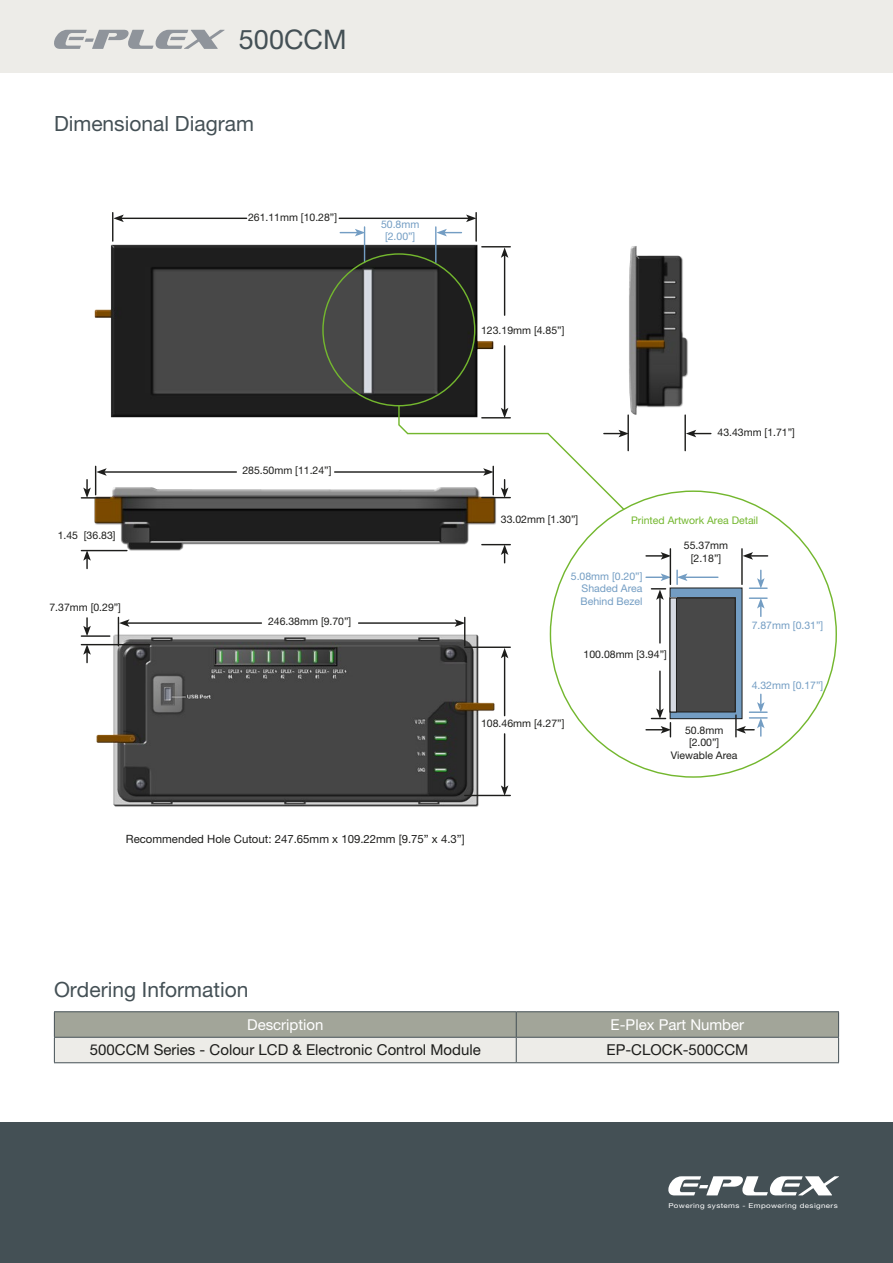
<style>
.page{position:relative;width:893px;height:1263px;background:#fff}
.page>*{position:absolute;margin:0;border:0;box-sizing:border-box;transform-origin:0 0}
.t1{font:27px "Helvetica Neue LT Pro";color:#445055}
.t2{font:21px "Helvetica Neue LT Pro";color:#445055}
.t3{font:15px "Helvetica Neue LT Pro";color:#1d1d1b}
.t4{font:15px "Helvetica Neue LT Pro";color:#fff}
.t5{font:11.4px "Helvetica Neue LT Pro";color:#1d1d1b}
.t6{font:10.5px/12.6px "Helvetica Neue LT Pro";color:#1d1d1b;text-align:center}
.t7{font:10.5px/12.6px "Helvetica Neue LT Pro";color:#739dc3;text-align:center}
.t8{font:10.5px "Helvetica Neue LT Pro";color:#73b72e}
.t9{font:6.75px "Helvetica Neue LT Pro";letter-spacing:.045em;color:#fff;scale:1.19 1}
</style>
<div class="page">
<div style="left:0;top:1123px;width:893px;height:140px;background:#445055"></div>
<div style="left:0;top:0;width:893px;height:72px;background:#edece8"></div>
<svg style="left:668px;top:1176px;width:171px;height:19px"></svg>
<svg style="left:54px;top:30px;width:171px;height:19px"></svg>
<hr style="left:54px;top:1011px;width:462px;height:1px;background:#445055">
<hr style="left:516px;top:1011px;width:323px;height:1px;background:#445055">
<svg style="left:54px;top:1012px;width:785px;height:50px;background:#c5c6be"></svg>
<hr style="left:54px;top:1037px;width:462px;height:1px;background:#445055">
<hr style="left:516px;top:1037px;width:323px;height:1px;background:#445055">
<hr style="left:54px;top:1062px;width:462px;height:1px;background:#445055">
<hr style="left:516px;top:1062px;width:323px;height:1px;background:#445055">
<img style="left:87px;top:239px;width:605px;height:568px">
<hr style="left:121px;top:218px;width:126px;height:1px;background:#1d1d1b">
<hr style="left:339px;top:218px;width:129px;height:1px;background:#1d1d1b">
<svg style="left:466px;top:215px;width:9px;height:7px"></svg>
<svg style="left:112px;top:213px;width:12px;height:28px"></svg>
<hr style="left:475px;top:213px;width:2px;height:28px;background:#1d1d1b">
<hr style="left:504px;top:255px;width:1px;height:60px;background:#1d1d1b">
<hr style="left:504px;top:346px;width:1px;height:64px;background:#1d1d1b">
<svg style="left:482px;top:246px;width:28px;height:12px"></svg>
<svg style="left:436px;top:229px;width:25px;height:7px"></svg>
<hr style="left:364px;top:227px;width:1px;height:35px;background:#739dc3">
<hr style="left:435px;top:227px;width:1px;height:35px;background:#739dc3">
<svg style="left:340px;top:229px;width:24px;height:7px"></svg>
<hr style="left:104px;top:471px;width:132px;height:2px;background:#1d1d1b">
<hr style="left:335px;top:471px;width:150px;height:2px;background:#1d1d1b">
<svg style="left:482px;top:544px;width:28px;height:19px"></svg>
<svg style="left:83px;top:551px;width:8px;height:17px"></svg>
<hr style="left:81px;top:550px;width:46px;height:1px;background:#1d1d1b">
<svg style="left:83px;top:466px;width:24px;height:31px"></svg>
<hr style="left:81px;top:497px;width:29px;height:2px;background:#1d1d1b">
<svg style="left:83px;top:645px;width:8px;height:17px"></svg>
<hr style="left:81px;top:644px;width:69px;height:1px;background:#1d1d1b">
<svg style="left:83px;top:618px;width:8px;height:17px"></svg>
<hr style="left:81px;top:635px;width:29px;height:2px;background:#1d1d1b">
<hr style="left:127px;top:622px;width:134px;height:2px;background:#1d1d1b">
<hr style="left:359px;top:622px;width:98px;height:2px;background:#1d1d1b">
<svg style="left:118px;top:617px;width:11px;height:29px"></svg>
<svg style="left:455px;top:617px;width:10px;height:29px"></svg>
<hr style="left:504px;top:656px;width:1px;height:60px;background:#1d1d1b">
<svg style="left:501px;top:648px;width:7px;height:10px"></svg>
<hr style="left:504px;top:734px;width:1px;height:54px;background:#1d1d1b">
<svg style="left:501px;top:785px;width:7px;height:10px"></svg>
<hr style="left:465px;top:646px;width:45px;height:2px;background:#1d1d1b">
<hr style="left:465px;top:795px;width:45px;height:1px;background:#1d1d1b">
<svg style="left:686px;top:430px;width:25px;height:7px"></svg>
<hr style="left:684px;top:415px;width:2px;height:36px;background:#1d1d1b">
<svg style="left:672px;top:590px;width:68px;height:127px"></svg>
<div style="left:670px;top:598px;width:65px;height:114px;background:#484848"></div>
<div style="left:670px;top:598px;width:65px;height:114px;border:1px solid #1d1d1b"></div>
<div style="left:670px;top:598px;width:6px;height:114px;background:#d7dbe3"></div>
<div style="left:670px;top:598px;width:7px;height:114px;border:1px solid #1d1d1b"></div>
<hr style="left:670px;top:549px;width:1px;height:35px;background:#1d1d1b">
<svg style="left:743px;top:552px;width:25px;height:8px"></svg>
<hr style="left:741px;top:549px;width:2px;height:35px;background:#1d1d1b">
<svg style="left:646px;top:552px;width:24px;height:8px"></svg>
<hr style="left:685px;top:576px;width:33px;height:2px;background:#739dc3">
<svg style="left:749px;top:570px;width:18px;height:19px"></svg>
<svg style="left:749px;top:597px;width:18px;height:19px"></svg>
<hr style="left:735px;top:715px;width:2px;height:22px;background:#1d1d1b">
<svg style="left:398px;top:404px;width:231px;height:107px"></svg>
<hr style="left:659px;top:597px;width:2px;height:46px;background:#1d1d1b">
<hr style="left:659px;top:671px;width:2px;height:40px;background:#1d1d1b">
<svg style="left:646px;top:570px;width:41px;height:30px"></svg>
<svg style="left:646px;top:708px;width:25px;height:29px"></svg>
<svg style="left:735px;top:694px;width:32px;height:42px"></svg>
<h1 class="t1" style="left:239px;top:23px;width:109px">500CCM</h1>
<h2 class="t2" style="left:54px;top:111px;width:201px">Dimensional Diagram</h2>
<p class="t6" style="left:248px;top:210px;width:91px">261.11mm [10.28”]</p>
<p class="t7" style="left:381px;top:218px;width:40px;line-height:12px">50.8mm [2.00”]</p>
<p class="t6" style="left:481px;top:323px;width:85px">123.19mm [4.85”]</p>
<p class="t6" style="left:58px;top:529px;width:59px">1.45 [36.83]</p>
<p class="t6" style="left:49px;top:601px;width:73px">7.37mm [0.29”]</p>
<p class="t6" style="left:242px;top:464px;width:91px">285.50mm [11.24”]</p>
<p class="t6" style="left:268px;top:615px;width:85px">246.38mm [9.70”]</p>
<p class="t6" style="left:501px;top:513px;width:79px">33.02mm [1.30”]</p>
<p class="t6" style="left:717px;top:426px;width:79px">43.43mm [1.71”]</p>
<p class="t8" style="left:631px;top:514px;width:129px">Printed Artwork Area Detail</p>
<p class="t6" style="left:684px;top:539px;width:46px">55.37mm [2.18”]</p>
<p class="t7" style="left:581px;top:570px;width:63px;text-align:justify;text-indent:-10px">5.08mm [0.20”] Shaded Area Behind Bezel</p>
<p class="t6" style="left:584px;top:648px;width:85px">100.08mm [3.94”]</p>
<p class="t6" style="left:481px;top:717px;width:85px">108.46mm [4.27”]</p>
<p class="t6" style="left:671px;top:723px;width:68px">50.8mm [2.00”]<br>Viewable Area</p>
<p class="t7" style="left:752px;top:619px;width:73px">7.87mm [0.31”]</p>
<p class="t7" style="left:752px;top:679px;width:73px">4.32mm [0.17”]</p>
<p class="t5" style="left:126px;top:832px;width:340px">Recommended Hole Cutout: 247.65mm x 109.22mm [9.75” x 4.3”]</p>
<h2 class="t2" style="left:54px;top:977px;width:196px">Ordering Information</h2>
<h3 class="t4" style="left:247px;top:1015px;width:78px">Description</h3>
<h3 class="t4" style="left:611px;top:1015px;width:135px">E-Plex Part Number</h3>
<h3 class="t3" style="left:90px;top:1041px;width:392px">500CCM Series - Colour LCD &amp; Electronic Control Module</h3>
<h3 class="t3" style="left:607px;top:1041px;width:143px">EP-CLOCK-500CCM</h3>
<p class="t9" style="left:668px;top:1201px;width:144px">Powering systems - Empowering designers</p>
</div>
